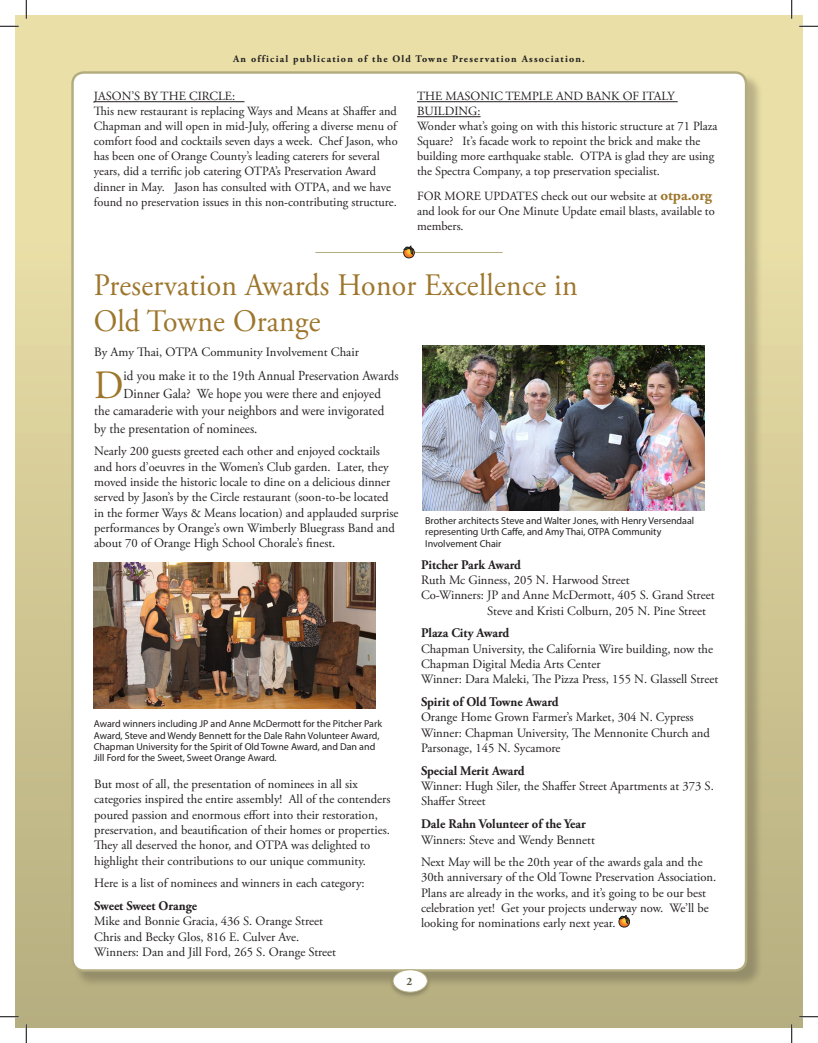
<style>
.page{position:relative;width:818px;height:1043px;background:#fff}
.page>*{position:absolute;margin:0;border:0;box-sizing:border-box;transform-origin:0 0}
.HeadlineStretch{font:40.12px "Adobe Garamond Pro";color:#9d762c;scale:.94 1}
.HeadlineStretch-2{font:31.25px "Adobe Garamond Pro";letter-spacing:.01em;color:#9d762c;scale:.95 1}
.HeadlineStretch-3{font:13.75px "Adobe Garamond Pro";color:#231f20;scale:.94 1}
.HeadlineStretch-4{font:700 13.12px "Adobe Garamond Pro";color:#231f20;scale:.96 1}
.HeadlineStretch-5{font:12.75px/15.2px "Adobe Garamond Pro";color:#231f20}
.HeadlineStretch-6{font:12.5px/15px "Adobe Garamond Pro";color:#231f20}
.content{font:700 11.25px "Adobe Garamond Pro";color:#59583d}
.HeadlineStretch-7{font:10px/11.2px "Myriad Pro";color:#231f20}
.content-2{font:700 10px "Adobe Garamond Pro";letter-spacing:.125em;color:#231f20}
.s1{font-weight:700;font-size:15px;color:#9d762c}
</style>
<div class="page">
<div style="left:15px;top:15px;width:787px;height:1013px;background:linear-gradient(to bottom,#f1e6ad,#b7af80)"></div>
<div style="left:73px;top:73px;width:690px;height:914px;background:#231f20;opacity:.24"></div>
<div style="left:72px;top:72px;width:674px;height:898px;background:#fff;border-radius:11px"></div>
<div style="left:389px;top:968px;width:42px;height:30px;background:#231f20;opacity:.3"></div>
<div style="left:393px;top:969px;width:34px;height:23px;background:#fff;border-radius:50%"></div>
<div style="left:393px;top:969px;width:34px;height:23px;border:1px solid #b3ac7f;border-radius:50%"></div>
<svg style="left:618px;top:915px;width:12px;height:12px"></svg>
<hr style="left:315px;top:252px;width:187px;height:1px;background:#b3ad7d">
<svg style="left:403px;top:246px;width:12px;height:12px"></svg>
<img style="left:94px;top:562px;width:281px;height:146px">
<img style="left:422px;top:346px;width:282px;height:165px">
<hr style="left:94px;top:101px;width:150px;height:1px;background:#231f20">
<hr style="left:417px;top:101px;width:260px;height:1px;background:#231f20">
<hr style="left:417px;top:116px;width:63px;height:1px;background:#231f20">
<svg style="left:0;top:25px;width:19px;height:2px"></svg>
<svg style="left:799px;top:25px;width:19px;height:2px"></svg>
<svg style="left:0;top:1015px;width:19px;height:2px"></svg>
<svg style="left:799px;top:1015px;width:19px;height:2px"></svg>
<svg style="left:25px;top:0;width:2px;height:19px"></svg>
<svg style="left:25px;top:1024px;width:2px;height:18px"></svg>
<svg style="left:790px;top:0;width:2px;height:19px"></svg>
<svg style="left:790px;top:1024px;width:2px;height:18px"></svg>
<p class="content-2" style="left:233px;top:53px;width:353px">An official publication of the Old Towne Preservation Association.</p>
<p class="HeadlineStretch-6" style="left:94px;top:89px;width:143px">JASON’S BY THE CIRCLE:</p>
<p class="HeadlineStretch-6" style="left:94px;top:104px;width:305px">This new restaurant is replacing Ways and Means at Shaffer and Chapman and will open in mid-July, offering a diverse menu of comfort food and cocktails seven days a week. Chef Jason, who has been one of Orange County’s leading caterers for several years, did a terrific job catering OTPA’s Preservation Award dinner in May. Jason has consulted with OTPA, and we have found no preservation issues in this non-contributing structure.</p>
<p class="HeadlineStretch-6" style="left:417px;top:89px;width:259px">THE MASONIC TEMPLE AND BANK OF ITALY<br>BUILDING:</p>
<p class="HeadlineStretch-6" style="left:417px;top:119px;width:302px">Wonder what’s going on with this historic structure at 71 Plaza Square? It’s facade work to repoint the brick and make the building more earthquake stable. OTPA is glad they are using the Spectra Company, a top preservation specialist.</p>
<p class="HeadlineStretch-6" style="left:417px;top:189px;width:299px">FOR MORE UPDATES check out our website at <span class="s1">otpa.org </span>and look for our One Minute Update email blasts, available to members.</p>
<p class="HeadlineStretch-2" style="left:94px;top:266px;width:511px">Preservation Awards Honor Excellence in</p>
<p class="HeadlineStretch-2" style="left:94px;top:302px;width:240px">Old Towne Orange</p>
<p class="HeadlineStretch-5" style="left:94px;top:344px;width:266px">By Amy Thai, OTPA Community Involvement Chair</p>
<p class="HeadlineStretch" style="left:94px;top:361px;width:33px">D</p>
<p class="HeadlineStretch-3" style="left:124px;top:368px;width:294px">id you make it to the 19th Annual Preservation Awards</p>
<p class="HeadlineStretch-3" style="left:124px;top:385px;width:275px">Dinner Gala? We hope you were there and enjoyed</p>
<p class="HeadlineStretch-3" style="left:94px;top:403px;width:310px">the camaraderie with your neighbors and were invigorated</p>
<p class="HeadlineStretch-3" style="left:94px;top:420px;width:175px">by the presentation of nominees.</p>
<p class="HeadlineStretch-5" style="left:94px;top:444px;width:306px">Nearly 200 guests greeted each other and enjoyed cocktails and hors d’oeuvres in the Women’s Club garden. Later, they moved inside the historic locale to dine on a delicious dinner served by Jason’s by the Circle restaurant (soon-to-be located in the former Ways &amp; Means location) and applauded surprise performances by Orange’s own Wimberly Bluegrass Band and about 70 of Orange High School Chorale’s finest.</p>
<p class="HeadlineStretch-7" style="left:94px;top:718px;width:290px">Award winners including JP and Anne McDermott for the Pitcher Park Award, Steve and Wendy Bennett for the Dale Rahn Volunteer Award, Chapman University for the Spirit of Old Towne Award, and Dan and Jill Ford for the Sweet, Sweet Orange Award.</p>
<p class="HeadlineStretch-5" style="left:94px;top:777px;width:298px">But most of all, the presentation of nominees in all six categories inspired the entire assembly! All of the contenders poured passion and enormous effort into their restoration, preservation, and beautification of their homes or properties.<br>They all deserved the honor, and OTPA was delighted to highlight their contributions to our unique community.</p>
<p class="HeadlineStretch-5" style="left:94px;top:876px;width:272px">Here is a list of nominees and winners in each category:</p>
<p class="HeadlineStretch-4" style="left:94px;top:898px;width:109px">Sweet Sweet Orange</p>
<p class="HeadlineStretch-5" style="left:94px;top:914px;width:230px">Mike and Bonnie Gracia, 436 S. Orange Street</p>
<p class="HeadlineStretch-5" style="left:94px;top:929px;width:207px">Chris and Becky Glos, 816 E. Culver Ave.</p>
<p class="HeadlineStretch-5" style="left:94px;top:944px;width:243px">Winners: Dan and Jill Ford, 265 S. Orange Street</p>
<p class="content" style="left:406px;top:975px;width:7px">2</p>
<p class="HeadlineStretch-7" style="left:425px;top:515px;width:270px">Brother architects Steve and Walter Jones, with Henry Versendaal representing Urth Caffe, and Amy Thai, OTPA Community<br>Involvement Chair</p>
<p class="HeadlineStretch-4" style="left:421px;top:557px;width:105px">Pitcher Park Award</p>
<p class="HeadlineStretch-5" style="left:421px;top:572px;width:210px">Ruth Mc Ginness, 205 N. Harwood Street</p>
<p class="HeadlineStretch-5" style="left:421px;top:588px;width:295px">Co-Winners: JP and Anne McDermott, 405 S. Grand Street</p>
<p class="HeadlineStretch-5" style="left:487px;top:603px;width:220px">Steve and Kristi Colburn, 205 N. Pine Street</p>
<p class="HeadlineStretch-4" style="left:421px;top:625px;width:93px">Plaza City Award</p>
<p class="HeadlineStretch-5" style="left:421px;top:641px;width:293px">Chapman University, the California Wire building, now the<br>Chapman Digital Media Arts Center</p>
<p class="HeadlineStretch-5" style="left:421px;top:672px;width:299px">Winner: Dara Maleki, The Pizza Press, 155 N. Glassell Street</p>
<p class="HeadlineStretch-4" style="left:421px;top:694px;width:145px">Spirit of Old Towne Award</p>
<p class="HeadlineStretch-5" style="left:421px;top:710px;width:274px">Orange Home Grown Farmer’s Market, 304 N. Cypress</p>
<p class="HeadlineStretch-5" style="left:421px;top:725px;width:290px">Winner: Chapman University, The Mennonite Church and<br>Parsonage, 145 N. Sycamore</p>
<p class="HeadlineStretch-4" style="left:421px;top:763px;width:109px">Special Merit Award</p>
<p class="HeadlineStretch-5" style="left:421px;top:779px;width:294px">Winner: Hugh Siler, the Shaffer Street Apartments at 373 S.<br>Shaffer Street</p>
<p class="HeadlineStretch-4" style="left:421px;top:816px;width:173px">Dale Rahn Volunteer of the Year</p>
<p class="HeadlineStretch-5" style="left:421px;top:832px;width:175px">Winners: Steve and Wendy Bennett</p>
<p class="HeadlineStretch-5" style="left:421px;top:855px;width:297px">Next May will be the 20th year of the awards gala and the 30th anniversary of the Old Towne Preservation Association.<br>Plans are already in the works, and it’s going to be our best celebration yet! Get your projects underway now. We’ll be looking for nominations early next year.</p>
</div>
